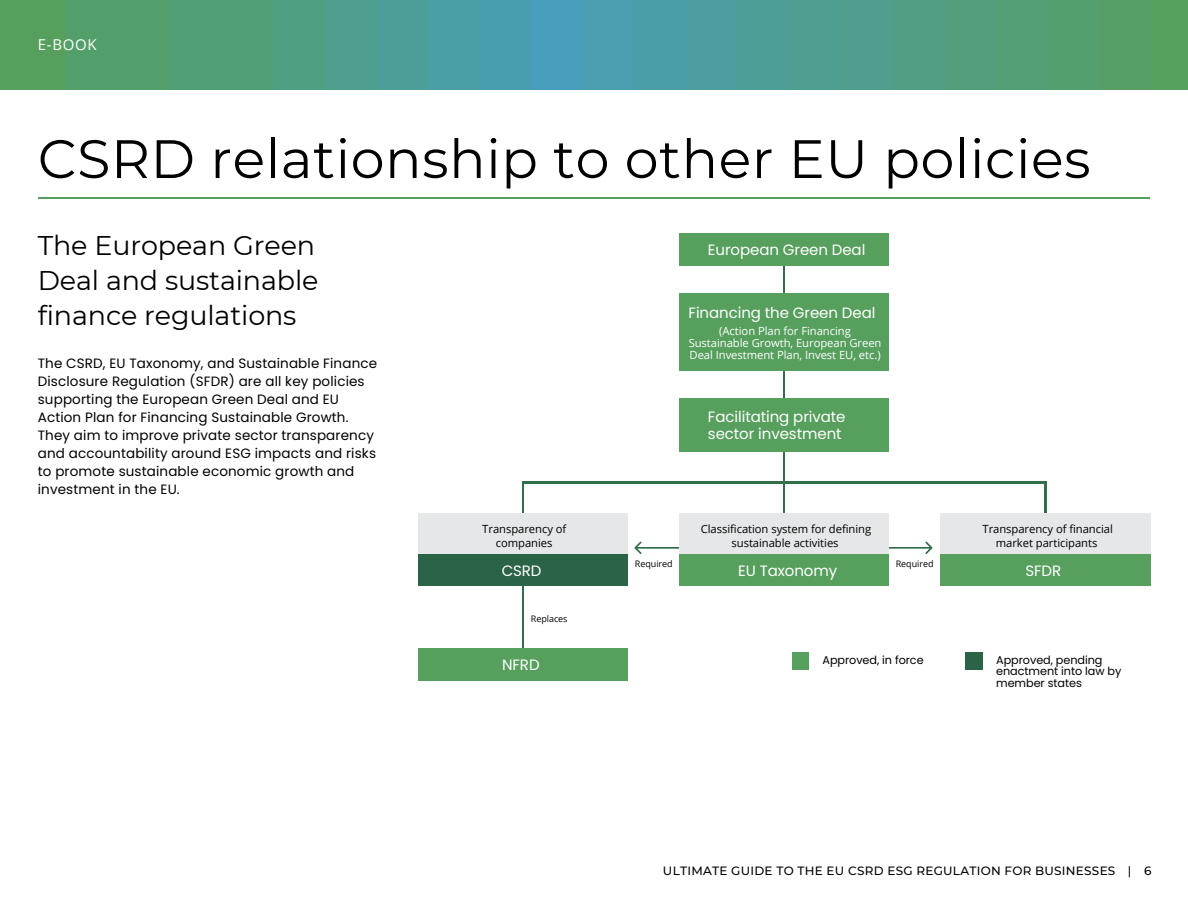
<style>
.page{position:relative;width:1188px;height:918px;background:#fff}
.page>*{position:absolute;margin:0;border:0;box-sizing:border-box;transform-origin:0 0}
.t1{font:54px "Montserrat";letter-spacing:.01em;color:#000}
.t2{font:27px/34.8px "Montserrat";letter-spacing:-.005em;color:#000}
.t3{font:15px/16.8px "Poppins";letter-spacing:-.005em;color:#fff}
.t4{font:15px "Open Sans";color:#fff}
.t5{font:13.5px/18px "Poppins";letter-spacing:.01em;color:#000}
.t6{font:500 12px "Montserrat";letter-spacing:.02em;color:#000}
.t7{font:11.25px/13.5px "Open Sans";letter-spacing:-.005em;color:#000;text-align:center}
.t8{font:11.25px/12.1px "Open Sans";letter-spacing:-.005em;color:#fff;text-align:center}
.t9{font:11.25px/11.2px "Poppins";letter-spacing:-.005em;color:#000}
.t10{font:9px "Open Sans";letter-spacing:-.005em;color:#000}
</style>
<div class="page">
<hr style="left:38px;top:197px;width:1112px;height:2px;background:#569f5d">
<svg style="left:634px;top:542px;width:45px;height:12px"></svg>
<svg style="left:889px;top:542px;width:43px;height:12px"></svg>
<hr style="left:783px;top:261px;width:2px;height:299px;background:#336e4a">
<hr style="left:522px;top:482px;width:2px;height:174px;background:#336e4a">
<hr style="left:1045px;top:482px;width:1px;height:68px;background:#336e4a">
<div style="left:679px;top:234px;width:210px;height:31px;background:#569f5d"></div>
<div style="left:679px;top:294px;width:210px;height:76px;background:#569f5d"></div>
<div style="left:679px;top:399px;width:210px;height:53px;background:#569f5d"></div>
<div style="left:679px;top:554px;width:210px;height:32px;background:#569f5d"></div>
<div style="left:418px;top:648px;width:210px;height:32px;background:#569f5d"></div>
<div style="left:941px;top:554px;width:209px;height:32px;background:#569f5d"></div>
<div style="left:418px;top:554px;width:210px;height:32px;background:#2b6347"></div>
<div style="left:679px;top:513px;width:210px;height:41px;background:#e6e7e8"></div>
<div style="left:941px;top:513px;width:209px;height:41px;background:#e6e7e8"></div>
<div style="left:418px;top:513px;width:210px;height:41px;background:#e6e7e8"></div>
<div style="left:792px;top:652px;width:17px;height:17px;background:#569f5d"></div>
<div style="left:966px;top:652px;width:17px;height:17px;background:#2b6347"></div>
<hr style="left:522px;top:482px;width:524px;height:1px;background:#336e4a">
<div style="left:583px;top:0;width:96px;height:90px;background:#4a9eae"></div>
<div style="left:635px;top:0;width:91px;height:90px;background:#4b9ea7"></div>
<div style="left:687px;top:0;width:87px;height:90px;background:#4d9ea0"></div>
<div style="left:738px;top:0;width:84px;height:90px;background:#4e9e98"></div>
<div style="left:790px;top:0;width:80px;height:90px;background:#4f9e92"></div>
<div style="left:842px;top:0;width:76px;height:90px;background:#509e8b"></div>
<div style="left:894px;top:0;width:71px;height:90px;background:#519e84"></div>
<div style="left:946px;top:0;width:67px;height:90px;background:#529e7d"></div>
<div style="left:997px;top:0;width:64px;height:90px;background:#539f76"></div>
<div style="left:1049px;top:0;width:60px;height:90px;background:#549f6e"></div>
<div style="left:1101px;top:0;width:55px;height:90px;background:#559f65"></div>
<div style="left:1153px;top:0;width:35px;height:90px;background:#569f5d"></div>
<div style="left:65px;top:0;width:104px;height:90px;background:#539f6a"></div>
<div style="left:0;top:0;width:65px;height:90px;background:#569f5d"></div>
<div style="left:480px;top:0;width:103px;height:90px;background:#469dbc"></div>
<div style="left:428px;top:0;width:103px;height:90px;background:#489eb0"></div>
<div style="left:376px;top:0;width:103px;height:90px;background:#4b9ea5"></div>
<div style="left:324px;top:0;width:104px;height:90px;background:#4c9e99"></div>
<div style="left:272px;top:0;width:104px;height:90px;background:#4e9f8e"></div>
<div style="left:219px;top:0;width:105px;height:90px;background:#4f9f82"></div>
<div style="left:167px;top:0;width:106px;height:90px;background:#509f77"></div>
<p class="t4" style="left:38px;top:34px;width:60px">E-BOOK</p>
<h1 class="t1" style="left:38px;top:126px;width:1054px">CSRD relationship to other EU policies</h1>
<h2 class="t2" style="left:38px;top:228px;width:282px">The European Green<br>Deal and sustainable finance regulations</h2>
<p class="t5" style="left:38px;top:354px;width:341px">The CSRD, EU Taxonomy, and Sustainable Finance Disclosure Regulation (SFDR) are all key policies supporting the European Green Deal and EU Action Plan for Financing Sustainable Growth.<br>They aim to improve private sector transparency and accountability around ESG impacts and risks to promote sustainable economic growth and investment in the EU.</p>
<p class="t3" style="left:708px;top:241px;width:159px">European Green Deal</p>
<p class="t3" style="left:689px;top:304px;width:188px">Financing the Green Deal</p>
<p class="t8" style="left:689px;top:324px;width:194px">(Action Plan for Financing<br>Sustainable Growth, European Green<br>Deal Investment Plan, Invest EU, etc.)</p>
<p class="t3" style="left:708px;top:409px;width:139px">Facilitating private sector investment</p>
<p class="t7" style="left:482px;top:522px;width:86px">Transparency of companies</p>
<p class="t7" style="left:701px;top:522px;width:172px">Classification system for defining sustainable activities</p>
<p class="t7" style="left:983px;top:522px;width:132px">Transparency of financial market participants</p>
<p class="t10" style="left:635px;top:557px;width:39px">Required</p>
<p class="t10" style="left:896px;top:557px;width:39px">Required</p>
<p class="t3" style="left:502px;top:562px;width:41px">CSRD</p>
<p class="t3" style="left:738px;top:562px;width:101px">EU Taxonomy</p>
<p class="t3" style="left:1025px;top:562px;width:37px">SFDR</p>
<p class="t10" style="left:531px;top:612px;width:38px">Replaces</p>
<p class="t3" style="left:502px;top:657px;width:39px">NFRD</p>
<p class="t9" style="left:822px;top:655px;width:103px">Approved, in force</p>
<p class="t9" style="left:996px;top:655px;width:127px">Approved, pending enactment into law by member states</p>
<p class="t6" style="left:663px;top:863px;width:490px">ULTIMATE GUIDE TO THE EU CSRD ESG REGULATION FOR BUSINESSES | 6</p>
</div>
